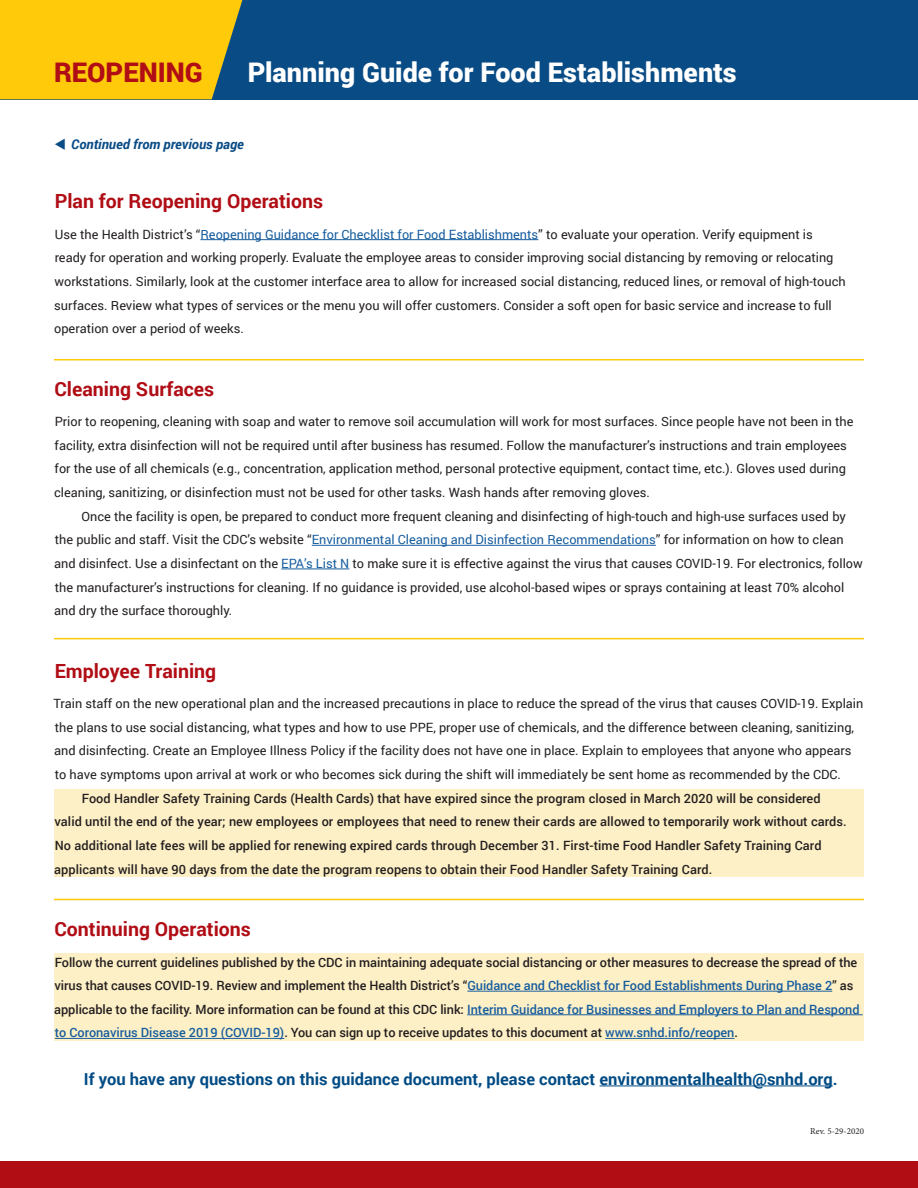
<style>
.page{position:relative;width:918px;height:1188px;background:#fff}
.page>*{position:absolute;margin:0;border:0;box-sizing:border-box;transform-origin:0 0}
.t1{font:900 27px "Roboto";color:#fff}
.t2{font:900 27px "Roboto";color:#b00d15}
.t3{font:700 19.5px "Roboto";color:#b00d15}
.t4{font:700 16.5px "Roboto";color:#004b84}
.t5{font:italic 700 13.5px "Roboto";color:#094b85}
.t6{font:12.75px/23.7px "Roboto";color:#231f20}
.Paragraph_Style_2{font:500 12.75px/23.7px "Roboto";letter-spacing:-.005em;color:#231f20}
.t7{font:9px "Minion Pro";color:#231f20}
.s1{color:#175d9e}
</style>
<div class="page">
<div style="left:0;top:1161px;width:918px;height:27px;background:#b00d15"></div>
<div style="left:0;top:0;width:918px;height:99px;background:#094b85"></div>
<div style="left:0;top:0;width:242px;height:99px;background:#feca0a"></div>
<hr style="left:200px;top:239px;width:338px;height:1px;background:#175d9e">
<hr style="left:312px;top:545px;width:344px;height:1px;background:#175d9e">
<hr style="left:281px;top:569px;width:68px;height:1px;background:#175d9e">
<div style="left:54px;top:789px;width:810px;height:88px;background:#fef0c6"></div>
<div style="left:54px;top:953px;width:810px;height:88px;background:#fef0c6"></div>
<hr style="left:467px;top:991px;width:365px;height:1px;background:#175d9e">
<hr style="left:467px;top:1014px;width:396px;height:1px;background:#175d9e">
<hr style="left:55px;top:1038px;width:229px;height:1px;background:#175d9e">
<hr style="left:605px;top:1038px;width:129px;height:1px;background:#175d9e">
<hr style="left:600px;top:1086px;width:233px;height:1px;background:#004b84">
<hr style="left:54px;top:359px;width:810px;height:1px;background:#feca0a">
<hr style="left:54px;top:638px;width:810px;height:1px;background:#feca0a">
<hr style="left:54px;top:899px;width:810px;height:1px;background:#feca0a">
<p class="t2" style="left:54px;top:53px;width:150px">REOPENING</p>
<p class="t1" style="left:248px;top:53px;width:490px">Planning Guide for Food Establishments</p>
<p class="t5" style="left:54px;top:135px;width:191px">▼ Continued from previous page</p>
<p class="t3" style="left:55px;top:188px;width:270px">Plan for Reopening Operations</p>
<p class="t6" style="left:54px;top:222px;width:793px">Use the Health District’s “<span class="s1">Reopening Guidance for Checklist for Food Establishments</span>” to evaluate your operation. Verify equipment is ready for operation and working properly. Evaluate the employee areas to consider improving social distancing by removing or relocating workstations. Similarly, look at the customer interface area to allow for increased social distancing, reduced lines, or removal of high-touch surfaces. Review what types of services or the menu you will offer customers. Consider a soft open for basic service and increase to full operation over a period of weeks.</p>
<p class="t3" style="left:54px;top:375px;width:161px">Cleaning Surfaces</p>
<p class="t6" style="left:54px;top:409px;width:801px">Prior to reopening, cleaning with soap and water to remove soil accumulation will work for most surfaces. Since people have not been in the facility, extra disinfection will not be required until after business has resumed. Follow the manufacturer’s instructions and train employees for the use of all chemicals (e.g., concentration, application method, personal protective equipment, contact time, etc.). Gloves used during cleaning, sanitizing, or disinfection must not be used for other tasks. Wash hands after removing gloves.</p>
<p class="t6" style="left:54px;top:504px;width:810px;text-indent:27px">Once the facility is open, be prepared to conduct more frequent cleaning and disinfecting of high-touch and high-use surfaces used by the public and staff. Visit the CDC’s website “<span class="s1">Environmental Cleaning and Disinfection Recommendations</span>” for information on how to clean and disinfect. Use a disinfectant on the <span class="s1">EPA’s List N</span> to make sure it is effective against the virus that causes COVID-19. For electronics, follow the manufacturer’s instructions for cleaning. If no guidance is provided, use alcohol-based wipes or sprays containing at least 70% alcohol and dry the surface thoroughly.</p>
<p class="t3" style="left:55px;top:657px;width:163px">Employee Training</p>
<p class="t6" style="left:53px;top:691px;width:811px">Train staff on the new operational plan and the increased precautions in place to reduce the spread of the virus that causes COVID-19. Explain the plans to use social distancing, what types and how to use PPE, proper use of chemicals, and the difference between cleaning, sanitizing, and disinfecting. Create an Employee Illness Policy if the facility does not have one in place. Explain to employees that anyone who appears to have symptoms upon arrival at work or who becomes sick during the shift will immediately be sent home as recommended by the CDC.</p>
<p class="Paragraph_Style_2" style="left:54px;top:786px;width:794px;text-indent:28px">Food Handler Safety Training Cards (Health Cards) that have expired since the program closed in March 2020 will be considered valid until the end of the year; new employees or employees that need to renew their cards are allowed to temporarily work without cards.<br>No additional late fees will be applied for renewing expired cards through December 31. First-time Food Handler Safety Training Card applicants will have 90 days from the date the program reopens to obtain their Food Handler Safety Training Card.</p>
<p class="t3" style="left:54px;top:916px;width:198px">Continuing Operations</p>
<p class="Paragraph_Style_2" style="left:54px;top:950px;width:807px">Follow the current guidelines published by the CDC in maintaining adequate social distancing or other measures to decrease the spread of the virus that causes COVID-19. Review and implement the Health District’s “<span class="s1">Guidance and Checklist for Food Establishments During Phase 2</span>” as applicable to the facility. More information can be found at this CDC link: <span class="s1">Interim Guidance for Businesses and Employers to Plan and Respond to Coronavirus Disease 2019 (COVID-19)</span>. You can sign up to receive updates to this document at <span class="s1">www.snhd.info/reopen</span>.</p>
<p class="t4" style="left:84px;top:1067px;width:755px">If you have any questions on this guidance document, please contact environmentalhealth@snhd.org.</p>
<p class="t7" style="left:810px;top:1125px;width:55px">Rev. 5-29-2020</p>
</div>
